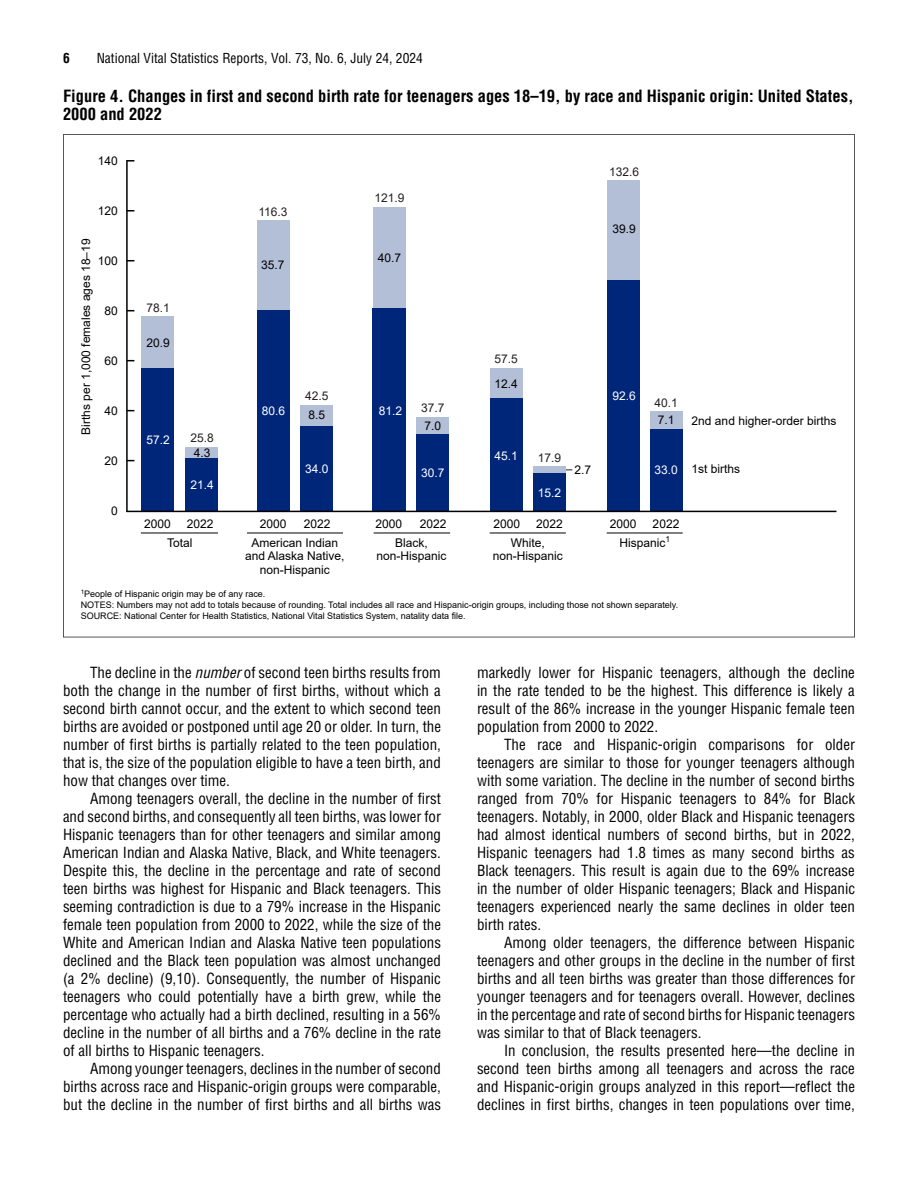
<style>
.page{position:relative;width:918px;height:1188px;background:#fff}
.page>*{position:absolute;margin:0;border:0;box-sizing:border-box;transform-origin:0 0}
.t1{font:700 condensed 16.5px/18px "Helvetica LT Std";color:#000}
.t2{font:condensed 15px/18px "Helvetica LT Std";color:#000;text-align:justify}
.t3{font:condensed 13.5px "Helvetica LT Std";color:#000}
.t4{font:700 condensed 13.5px "Helvetica LT Std";color:#000}
.t5{font:12px/13.5px "Arial";color:#000;text-align:center}
.t6{font:12px "Arial";color:#231f20}
.t7{font:12px "Arial";color:#fff}
.t8{font:9px "Arial";color:#000}
.s1{font-style:italic}
</style>
<div class="page">
<svg style="left:63px;top:134px;width:792px;height:503px"></svg>
<hr style="left:374px;top:533px;width:76px;height:1px;background:#000">
<hr style="left:607px;top:533px;width:76px;height:1px;background:#000">
<hr style="left:126px;top:161px;width:2px;height:350px;background:#000">
<svg style="left:127px;top:210px;width:7px;height:2px"></svg>
<svg style="left:127px;top:160px;width:7px;height:2px"></svg>
<hr style="left:141px;top:533px;width:77px;height:1px;background:#000">
<div style="left:141px;top:316px;width:33px;height:52px;background:#b3bed7"></div>
<div style="left:141px;top:368px;width:33px;height:143px;background:#002679"></div>
<div style="left:185px;top:447px;width:33px;height:11px;background:#b3bed7"></div>
<div style="left:185px;top:458px;width:33px;height:53px;background:#002679"></div>
<hr style="left:247px;top:533px;width:96px;height:1px;background:#000">
<div style="left:300px;top:405px;width:33px;height:21px;background:#b3bed7"></div>
<div style="left:300px;top:426px;width:33px;height:85px;background:#002679"></div>
<hr style="left:490px;top:533px;width:76px;height:1px;background:#000">
<div style="left:533px;top:467px;width:33px;height:6px;background:#b3bed7"></div>
<div style="left:533px;top:473px;width:33px;height:38px;background:#002679"></div>
<div style="left:490px;top:368px;width:33px;height:31px;background:#b3bed7"></div>
<div style="left:490px;top:399px;width:33px;height:112px;background:#002679"></div>
<div style="left:650px;top:411px;width:33px;height:18px;background:#b3bed7"></div>
<div style="left:650px;top:429px;width:33px;height:82px;background:#002679"></div>
<div style="left:607px;top:180px;width:33px;height:100px;background:#b3bed7"></div>
<div style="left:607px;top:280px;width:33px;height:231px;background:#002679"></div>
<div style="left:416px;top:417px;width:33px;height:18px;background:#b3bed7"></div>
<div style="left:416px;top:435px;width:33px;height:76px;background:#002679"></div>
<div style="left:373px;top:207px;width:33px;height:101px;background:#b3bed7"></div>
<div style="left:373px;top:308px;width:33px;height:203px;background:#002679"></div>
<div style="left:257px;top:221px;width:33px;height:89px;background:#b3bed7"></div>
<div style="left:257px;top:310px;width:33px;height:201px;background:#002679"></div>
<hr style="left:127px;top:511px;width:709px;height:1px;background:#000">
<p class="t4" style="left:63px;top:50px;width:8px">6</p>
<p class="t3" style="left:97px;top:50px;width:328px">National Vital Statistics Reports, Vol. 73, No. 6, July 24, 2024</p>
<p class="t1" style="left:63px;top:87px;width:792px">Figure 4. Changes in first and second birth rate for teenagers ages 18–19, by race and Hispanic origin: United States,<br>2000 and 2022</p>
<p class="t5" style="left:98px;top:154px;width:22px">140</p>
<p class="t5" style="left:98px;top:204px;width:22px">120</p>
<p class="t5" style="left:79px;top:435px;width:198px;rotate:-90deg">Births per 1,000 females ages 18–19</p>
<p class="t5" style="left:98px;top:254px;width:22px">100</p>
<p class="t5" style="left:104px;top:304px;width:15px">80</p>
<p class="t5" style="left:104px;top:354px;width:15px">60</p>
<p class="t5" style="left:104px;top:404px;width:15px">40</p>
<p class="t5" style="left:104px;top:454px;width:15px">20</p>
<p class="t5" style="left:111px;top:503px;width:8px">0</p>
<p class="t6" style="left:146px;top:299px;width:25px">78.1</p>
<p class="t5" style="left:146px;top:336px;width:25px">20.9</p>
<p class="t7" style="left:146px;top:432px;width:25px">57.2</p>
<p class="t5" style="left:144px;top:517px;width:28px">2000</p>
<p class="t6" style="left:190px;top:430px;width:25px">25.8</p>
<p class="t5" style="left:194px;top:446px;width:18px">4.3</p>
<p class="t7" style="left:190px;top:476px;width:25px">21.4</p>
<p class="t5" style="left:187px;top:517px;width:28px">2022</p>
<p class="t5" style="left:167px;top:536px;width:27px">Total</p>
<p class="t6" style="left:258px;top:204px;width:31px">116.3</p>
<p class="t5" style="left:261px;top:258px;width:25px">35.7</p>
<p class="t6" style="left:374px;top:190px;width:32px">121.9</p>
<p class="t5" style="left:378px;top:251px;width:25px">40.7</p>
<p class="t7" style="left:262px;top:402px;width:25px">80.6</p>
<p class="t6" style="left:305px;top:388px;width:25px">42.5</p>
<p class="t5" style="left:308px;top:408px;width:18px">8.5</p>
<p class="t7" style="left:305px;top:461px;width:25px">34.0</p>
<p class="t5" style="left:251px;top:515px;width:88px;line-height:18.3px;text-align:left;text-indent:8px">2000<br>American Indian</p>
<p class="t5" style="left:245px;top:549px;width:101px">and Alaska Native, non-Hispanic</p>
<p class="t5" style="left:304px;top:517px;width:28px">2022</p>
<p class="t7" style="left:379px;top:402px;width:25px">81.2</p>
<p class="t5" style="left:376px;top:517px;width:28px">2000</p>
<p class="t6" style="left:421px;top:400px;width:25px">37.7</p>
<p class="t5" style="left:425px;top:419px;width:18px">7.0</p>
<p class="t7" style="left:421px;top:465px;width:25px">30.7</p>
<p class="t5" style="left:420px;top:517px;width:28px">2022</p>
<p class="t5" style="left:376px;top:536px;width:72px">Black, non-Hispanic</p>
<p class="t6" style="left:609px;top:163px;width:32px">132.6</p>
<p class="t5" style="left:613px;top:222px;width:25px">39.9</p>
<p class="t6" style="left:495px;top:351px;width:25px">57.5</p>
<p class="t5" style="left:495px;top:377px;width:25px">12.4</p>
<p class="t7" style="left:495px;top:447px;width:25px">45.1</p>
<p class="t5" style="left:494px;top:517px;width:28px">2000</p>
<p class="t6" style="left:538px;top:449px;width:25px">17.9</p>
<p class="t7" style="left:538px;top:484px;width:25px">15.2</p>
<p class="t5" style="left:536px;top:517px;width:28px">2022</p>
<p class="t5" style="left:493px;top:536px;width:72px">White, non-Hispanic</p>
<p class="t5" style="left:574px;top:463px;width:18px">2.7</p>
<p class="t7" style="left:613px;top:388px;width:25px">92.6</p>
<p class="t6" style="left:655px;top:394px;width:25px">40.1</p>
<p class="t5" style="left:658px;top:413px;width:18px">7.1</p>
<p class="t7" style="left:655px;top:462px;width:25px">33.0</p>
<p class="t5" style="left:619px;top:515px;width:62px;line-height:18.3px;text-align:left;text-indent:33px">2022<br>Hispanic<sup>1</sup></p>
<p class="t5" style="left:610px;top:517px;width:28px">2000</p>
<p class="t8" style="left:81px;top:588px;width:186px"><sup>1</sup>People of Hispanic origin may be of any race.</p>
<p class="t8" style="left:81px;top:598px;width:599px">NOTES: Numbers may not add to totals because of rounding. Total includes all race and Hispanic-origin groups, including those not shown separately.</p>
<p class="t8" style="left:81px;top:609px;width:386px">SOURCE: National Center for Health Statistics, National Vital Statistics System, natality data file.</p>
<p class="t5" style="left:692px;top:414px;width:146px">2nd and higher-order births</p>
<p class="t5" style="left:692px;top:462px;width:50px">1st births</p>
<p class="t2" style="left:63px;top:663px;width:380px;text-indent:27px">The decline in the <span class="s1">number</span> of second teen births results from both the change in the number of first births, without which a second birth cannot occur, and the extent to which second teen births are avoided or postponed until age 20 or older. In turn, the number of first births is partially related to the teen population, that is, the size of the population eligible to have a teen birth, and how that changes over time.</p>
<p class="t2" style="left:63px;top:789px;width:380px;text-indent:27px">Among teenagers overall, the decline in the number of first and second births, and consequently all teen births, was lower for Hispanic teenagers than for other teenagers and similar among American Indian and Alaska Native, Black, and White teenagers.<br>Despite this, the decline in the percentage and rate of second teen births was highest for Hispanic and Black teenagers. This seeming contradiction is due to a 79% increase in the Hispanic female teen population from 2000 to 2022, while the size of the White and American Indian and Alaska Native teen populations declined and the Black teen population was almost unchanged (a 2% decline) (9,10). Consequently, the number of Hispanic teenagers who could potentially have a birth grew, while the percentage who actually had a birth declined, resulting in a 56% decline in the number of all births and a 76% decline in the rate of all births to Hispanic teenagers.</p>
<p class="t2" style="left:63px;top:1059px;width:380px;text-indent:27px">Among younger teenagers, declines in the number of second births across race and Hispanic-origin groups were comparable, but the decline in the number of first births and all births was</p>
<p class="t2" style="left:477px;top:663px;width:379px">markedly lower for Hispanic teenagers, although the decline in the rate tended to be the highest. This difference is likely a result of the 86% increase in the younger Hispanic female teen population from 2000 to 2022.</p>
<p class="t2" style="left:477px;top:735px;width:380px;text-indent:27px">The race and Hispanic-origin comparisons for older teenagers are similar to those for younger teenagers although with some variation. The decline in the number of second births ranged from 70% for Hispanic teenagers to 84% for Black teenagers. Notably, in 2000, older Black and Hispanic teenagers had almost identical numbers of second births, but in 2022, Hispanic teenagers had 1.8 times as many second births as Black teenagers. This result is again due to the 69% increase in the number of older Hispanic teenagers; Black and Hispanic teenagers experienced nearly the same declines in older teen birth rates.</p>
<p class="t2" style="left:477px;top:933px;width:380px;text-indent:27px">Among older teenagers, the difference between Hispanic teenagers and other groups in the decline in the number of first births and all teen births was greater than those differences for younger teenagers and for teenagers overall. However, declines in the percentage and rate of second births for Hispanic teenagers was similar to that of Black teenagers.</p>
<p class="t2" style="left:477px;top:1041px;width:380px;text-indent:27px">In conclusion, the results presented here—the decline in second teen births among all teenagers and across the race and Hispanic-origin groups analyzed in this report—reflect the declines in first births, changes in teen populations over time,</p>
</div>
